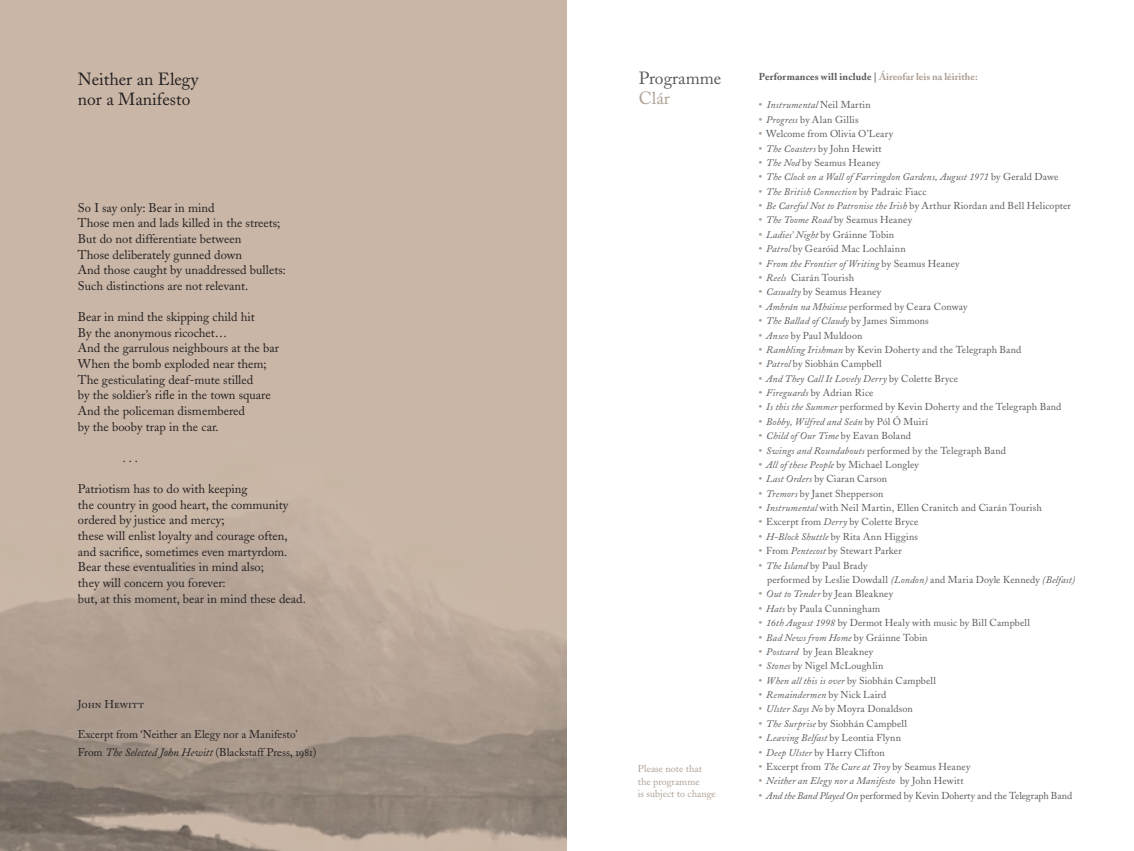
<style>
.page{position:relative;width:1134px;height:851px;background:#fff}
.page>*{position:absolute;margin:0;border:0;box-sizing:border-box;transform-origin:0 0}
.t1{font:17.5px/20px "Adobe Caslon";color:#231f20}
.t2{font:17.5px "Adobe Caslon";color:#57585a}
.t3{font:17.5px "Adobe Caslon";color:#ae9f93}
.t4{font:12.5px/15.6px "Adobe Caslon";color:#231f20}
.t5{font:11.25px/18px "Adobe Caslon";color:#231f20}
.t6{font:11.25px "Adobe Caslon Regular SC";color:#231f20}
.t7{font:10px/14.4px "Adobe Caslon";letter-spacing:.015em;color:#57585a}
.t8{font:italic 10px "Adobe Caslon";letter-spacing:.01em;color:#57585a}
.t9{font:10px "Adobe Caslon";letter-spacing:-.005em;color:#57585a}
.t10{font:700 10px "Adobe Caslon";letter-spacing:.005em;color:#57585a}
.t11{font:10px/12.5px "Adobe Caslon";color:#ae9f93}
.s1{font-style:italic}
.s2{font-family:"Adobe Caslon Regular SC"}
.s3{color:#ae9f93}
.s4{font-weight:700;font-style:normal;color:#ae9f93}
.s5{font-style:normal}
.s6{font-weight:700;color:#ae9f93}
</style>
<div class="page">
<img style="left:0;top:0;width:567px;height:850px">
<h1 class="t1" style="left:78px;top:70px;width:122px">Neither an Elegy nor a Manifesto</h1>
<p class="t4" style="left:78px;top:200px;width:210px">So I say only: Bear in mind<br>Those men and lads killed in the streets; But do not differentiate between<br>Those deliberately gunned down<br>And those caught by unaddressed bullets:<br>Such distinctions are not relevant.</p>
<p class="t4" style="left:78px;top:309px;width:203px">Bear in mind the skipping child hit<br>By the anonymous ricochet…<br>And the garrulous neighbours at the bar When the bomb exploded near them; The gesticulating deaf-mute stilled<br>by the soldier’s rifle in the town square And the policeman dismembered<br>by the booby trap in the car.</p>
<p class="t4" style="left:123px;top:450px;width:16px">. . .</p>
<p class="t4" style="left:78px;top:481px;width:229px">Patriotism has to do with keeping<br>the country in good heart, the community ordered by justice and mercy;<br>these will enlist loyalty and courage often, and sacrifice, sometimes even martyrdom.<br>Bear these eventualities in mind also;<br>they will concern you forever:<br>but, at this moment, bear in mind these dead.</p>
<p class="t6" style="left:78px;top:697px;width:68px">John Hewitt</p>
<p class="t5" style="left:78px;top:725px;width:240px">Excerpt from ‘Neither an Elegy nor a Manifesto’<br>From <span class="s1">The Selected John Hewitt</span> (Blackstaff Press, <span class="s2">1981</span>)</p>
<h1 class="t2" style="left:639px;top:67px;width:84px">Programme</h1>
<h1 class="t3" style="left:639px;top:87px;width:32px">Clár</h1>
<p class="t11" style="left:638px;top:762px;width:79px">Please note that the programme<br>is subject to change</p>
<p class="t10" style="left:759px;top:70px;width:220px">Performances will include | <span class="s3">Áireofar leis na léirithe:</span></p>
<p class="t8" style="left:759px;top:100px;width:113px"><span class="s4">•</span> Instrumental <span class="s5">Neil Martin</span></p>
<p class="t7" style="left:759px;top:112px;width:101px"><span class="s6">•</span> <span class="s1">Progress</span> by Alan Gillis</p>
<p class="t7" style="left:759px;top:127px;width:136px"><span class="s6">•</span> Welcome from Olivia O’Leary</p>
<p class="t7" style="left:759px;top:141px;width:124px"><span class="s6">•</span> <span class="s1">The Coasters</span> by John Hewitt</p>
<p class="t7" style="left:759px;top:155px;width:123px"><span class="s6">•</span> <span class="s1">The Nod</span> by Seamus Heaney</p>
<p class="t8" style="left:759px;top:171px;width:301px"><span class="s4">•</span> The Clock on a Wall of Farringdon Gardens, August 1971 <span class="s5">by Gerald Dawe</span></p>
<p class="t8" style="left:759px;top:186px;width:169px"><span class="s4">•</span> The British Connection <span class="s5">by Padraic Fiacc</span></p>
<p class="t7" style="left:759px;top:199px;width:313px"><span class="s6">•</span> <span class="s1">Be Careful Not to Patronise the Irish</span> by Arthur Riordan and Bell Helicopter</p>
<p class="t7" style="left:759px;top:213px;width:155px"><span class="s6">•</span> <span class="s1">The Toome Road</span> by Seamus Heaney</p>
<p class="t7" style="left:759px;top:227px;width:137px"><span class="s6">•</span> <span class="s1">Ladies’ Night</span> by Gráinne Tobin</p>
<p class="t7" style="left:759px;top:242px;width:148px"><span class="s6">•</span> <span class="s1">Patrol</span> by Gearóid Mac Lochlainn</p>
<p class="t8" style="left:759px;top:258px;width:202px"><span class="s4">•</span> From the Frontier of Writing <span class="s5">by Seamus Heaney</span></p>
<p class="t7" style="left:759px;top:270px;width:97px"><span class="s6">•</span> <span class="s1">Reels</span> Ciarán Tourish</p>
<p class="t7" style="left:759px;top:285px;width:124px"><span class="s6">•</span> <span class="s1">Casualty</span> by Seamus Heaney</p>
<p class="t7" style="left:759px;top:299px;width:210px"><span class="s6">•</span> <span class="s1">Amhrán na Mhúinse</span> performed by Ceara Conway</p>
<p class="t8" style="left:759px;top:315px;width:171px"><span class="s4">•</span> The Ballad of Claudy <span class="s5">by James Simmons</span></p>
<p class="t7" style="left:759px;top:328px;width:105px"><span class="s6">•</span> <span class="s1">Anseo</span> by Paul Muldoon</p>
<p class="t7" style="left:759px;top:342px;width:264px"><span class="s6">•</span> <span class="s1">Rambling Irishman</span> by Kevin Doherty and the Telegraph Band</p>
<p class="t7" style="left:759px;top:357px;width:124px"><span class="s6">•</span> <span class="s1">Patrol</span> by Siobhán Campbell</p>
<p class="t8" style="left:759px;top:373px;width:201px"><span class="s4">•</span> And They Call It Lovely Derry <span class="s5">by Colette Bryce</span></p>
<p class="t7" style="left:759px;top:385px;width:116px"><span class="s6">•</span> <span class="s1">Fireguards</span> by Adrian Rice</p>
<p class="t7" style="left:759px;top:400px;width:304px"><span class="s6">•</span> <span class="s1">Is this the Summer</span> performed by Kevin Doherty and the Telegraph Band</p>
<p class="t8" style="left:759px;top:416px;width:171px"><span class="s4">•</span> Bobby, Wilfred and Seán <span class="s5">by Pól Ó Muirí</span></p>
<p class="t8" style="left:759px;top:430px;width:154px"><span class="s4">•</span> Child of Our Time <span class="s5">by Eavan Boland</span></p>
<p class="t7" style="left:759px;top:443px;width:249px"><span class="s6">•</span> <span class="s1">Swings and Roundabouts</span> performed by the Telegraph Band</p>
<p class="t8" style="left:759px;top:459px;width:162px"><span class="s4">•</span> All of these People <span class="s5">by Michael Longley</span></p>
<p class="t7" style="left:759px;top:472px;width:130px"><span class="s6">•</span> <span class="s1">Last Orders</span> by Ciaran Carson</p>
<p class="t7" style="left:759px;top:486px;width:126px"><span class="s6">•</span> <span class="s1">Tremors</span> by Janet Shepperson</p>
<p class="t7" style="left:759px;top:500px;width:284px"><span class="s6">•</span> <span class="s1">Instrumental</span> with Neil Martin, Ellen Cranitch and Ciarán Tourish</p>
<p class="t7" style="left:759px;top:515px;width:161px"><span class="s6">•</span> Excerpt from <span class="s1">Derry</span> by Colette Bryce</p>
<p class="t7" style="left:759px;top:529px;width:161px"><span class="s6">•</span> <span class="s1">H-Block Shuttle</span> by Rita Ann Higgins</p>
<p class="t7" style="left:759px;top:543px;width:144px"><span class="s6">•</span> From <span class="s1">Pentecost</span> by Stewart Parker</p>
<p class="t7" style="left:767px;top:558px;width:310px;text-indent:-8px"><span class="s6">•</span> <span class="s1">The Island</span> by Paul Brady<br>performed by Leslie Dowdall <span class="s1">(London)</span> and Maria Doyle Kennedy <span class="s1">(Belfast)</span></p>
<p class="t7" style="left:759px;top:586px;width:136px"><span class="s6">•</span> <span class="s1">Out to Tender</span> by Jean Bleakney</p>
<p class="t7" style="left:759px;top:601px;width:123px"><span class="s6">•</span> <span class="s1">Hats</span> by Paula Cunningham</p>
<p class="t7" style="left:759px;top:615px;width:273px"><span class="s6">•</span> <span class="s1">16th August 1998</span> by Dermot Healy with music by Bill Campbell</p>
<p class="t8" style="left:759px;top:631px;width:170px"><span class="s4">•</span> Bad News from Home <span class="s5">by Gráinne Tobin</span></p>
<p class="t7" style="left:759px;top:644px;width:116px"><span class="s6">•</span> <span class="s1">Postcard</span> by Jean Bleakney</p>
<p class="t7" style="left:759px;top:658px;width:126px"><span class="s6">•</span> <span class="s1">Stones</span> by Nigel McLoughlin</p>
<p class="t8" style="left:759px;top:674px;width:179px"><span class="s4">•</span> When all this is over <span class="s5">by Siobhán Campbell</span></p>
<p class="t8" style="left:759px;top:689px;width:129px"><span class="s4">•</span> Remaindermen <span class="s5">by Nick Laird</span></p>
<p class="t7" style="left:759px;top:701px;width:155px"><span class="s6">•</span> <span class="s1">Ulster Says No</span> by Moyra Donaldson</p>
<p class="t7" style="left:759px;top:716px;width:150px"><span class="s6">•</span> <span class="s1">The Surprise</span> by Siobhán Campbell</p>
<p class="t8" style="left:759px;top:732px;width:144px"><span class="s4">•</span> Leaving Belfast <span class="s5">by Leontia Flynn</span></p>
<p class="t7" style="left:759px;top:745px;width:127px"><span class="s6">•</span> <span class="s1">Deep Ulster</span> by Harry Clifton</p>
<p class="t7" style="left:759px;top:759px;width:213px"><span class="s6">•</span> Excerpt from <span class="s1">The Cure at Troy</span> by Seamus Heaney</p>
<p class="t8" style="left:759px;top:775px;width:206px"><span class="s4">•</span> Neither an Elegy nor a Manifesto <span class="s5">by John Hewitt</span></p>
<p class="t9" style="left:759px;top:789px;width:315px"><span class="s6">•</span> <span class="s1">And the Band Played On</span> performed by Kevin Doherty and the Telegraph Band</p>
</div>
